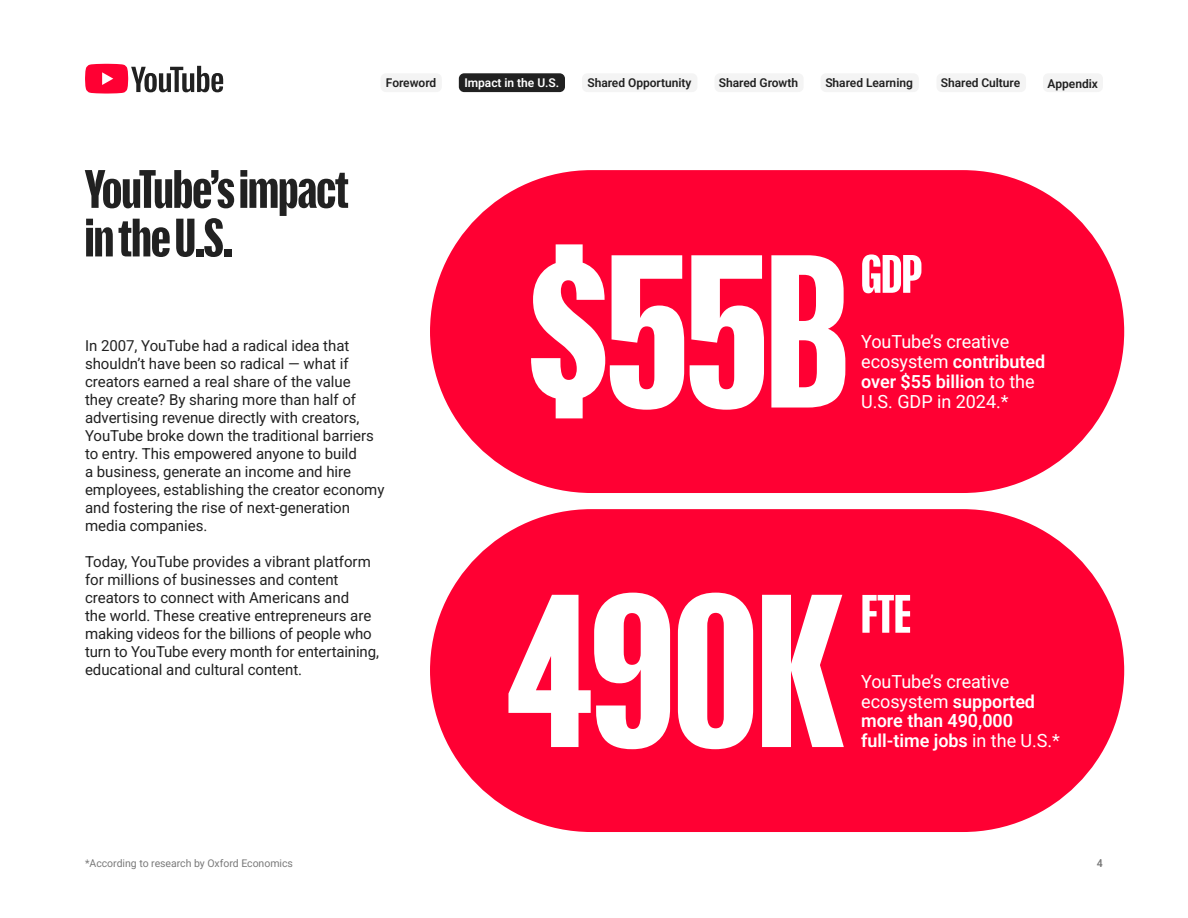
<style>
.page{position:relative;width:1188px;height:918px;background:#fff}
.page>*{position:absolute;margin:0;border:0;box-sizing:border-box;transform-origin:0 0}
.t1{font:800 217.5px "You Tube Display";color:#fff}
.t2{font:800 54px/48.6px "You Tube Display";color:#212121}
.t3{font:800 54px "You Tube Display";color:#fff}
.t4{font:18px/19.8px "Roboto";color:#fff}
.t5{font:15px/18px "Roboto";color:#212121}
.t6{font:12px "Roboto";color:#212121}
.t7{font:12px "Roboto";color:#fff}
.t8{font:10.5px "Roboto";color:#7a7a7a}
</style>
<div class="page">
<div style="left:430px;top:170px;width:694px;height:323px;background:#f03;border-radius:161px"></div>
<div style="left:430px;top:509px;width:694px;height:323px;background:#f03;border-radius:161px"></div>
<div style="left:381px;top:73px;width:61px;height:19px;background:#f4f4f4;border-radius:5px"></div>
<div style="left:821px;top:73px;width:98px;height:19px;background:#f4f4f4;border-radius:5px"></div>
<div style="left:937px;top:73px;width:89px;height:19px;background:#f4f4f4;border-radius:5px"></div>
<div style="left:1043px;top:73px;width:60px;height:19px;background:#f4f4f4;border-radius:5px"></div>
<div style="left:715px;top:73px;width:89px;height:19px;background:#f4f4f4;border-radius:5px"></div>
<div style="left:582px;top:73px;width:115px;height:19px;background:#f4f4f4;border-radius:5px"></div>
<svg style="left:85px;top:64px;width:138px;height:30px"></svg>
<div style="left:459px;top:73px;width:106px;height:19px;background:#212121;border-radius:5px"></div>
<p class="t6" style="left:386px;top:75px;width:52px">Foreword</p>
<p class="t6" style="left:587px;top:74px;width:106px">Shared Opportunity</p>
<p class="t6" style="left:719px;top:74px;width:81px">Shared Growth</p>
<p class="t6" style="left:825px;top:74px;width:89px">Shared Learning</p>
<p class="t6" style="left:941px;top:74px;width:81px">Shared Culture</p>
<p class="t6" style="left:1048px;top:75px;width:52px">Appendix</p>
<p class="t7" style="left:464px;top:74px;width:96px">Impact in the U.S.</p>
<h2 class="t2" style="left:85px;top:164px;width:265px">YouTube’s impact in the U.S.</h2>
<p class="t5" style="left:85px;top:336px;width:301px">In 2007, YouTube had a radical idea that shouldn’t have been so radical — what if creators earned a real share of the value<br>they create? By sharing more than half of advertising revenue directly with creators, YouTube broke down the traditional barriers to entry. This empowered anyone to build<br>a business, generate an income and hire employees, establishing the creator economy and fostering the rise of next-generation media companies.</p>
<p class="t5" style="left:85px;top:552px;width:295px">Today, YouTube provides a vibrant platform for millions of businesses and content creators to connect with Americans and<br>the world. These creative entrepreneurs are making videos for the billions of people who turn to YouTube every month for entertaining, educational and cultural content.</p>
<p class="t8" style="left:85px;top:856px;width:209px">*According to research by Oxford Economics</p>
<h1 class="t1" style="left:529px;top:194px;width:320px">$55B</h1>
<h2 class="t3" style="left:861px;top:240px;width:62px">GDP</h2>
<p class="t4" style="left:861px;top:331px;width:186px">YouTube’s creative ecosystem contributed over $55 billion to the<br>U.S. GDP in 2024.*</p>
<h1 class="t1" style="left:507px;top:534px;width:336px">490K</h1>
<h2 class="t3" style="left:861px;top:580px;width:51px">FTE</h2>
<p class="t4" style="left:861px;top:671px;width:175px">YouTube’s creative ecosystem supported more than 490,000</p>
<p class="t4" style="left:861px;top:730px;width:200px">full-time jobs in the U.S.*</p>
<p class="t8" style="left:1097px;top:856px;width:7px">4</p>
</div>
